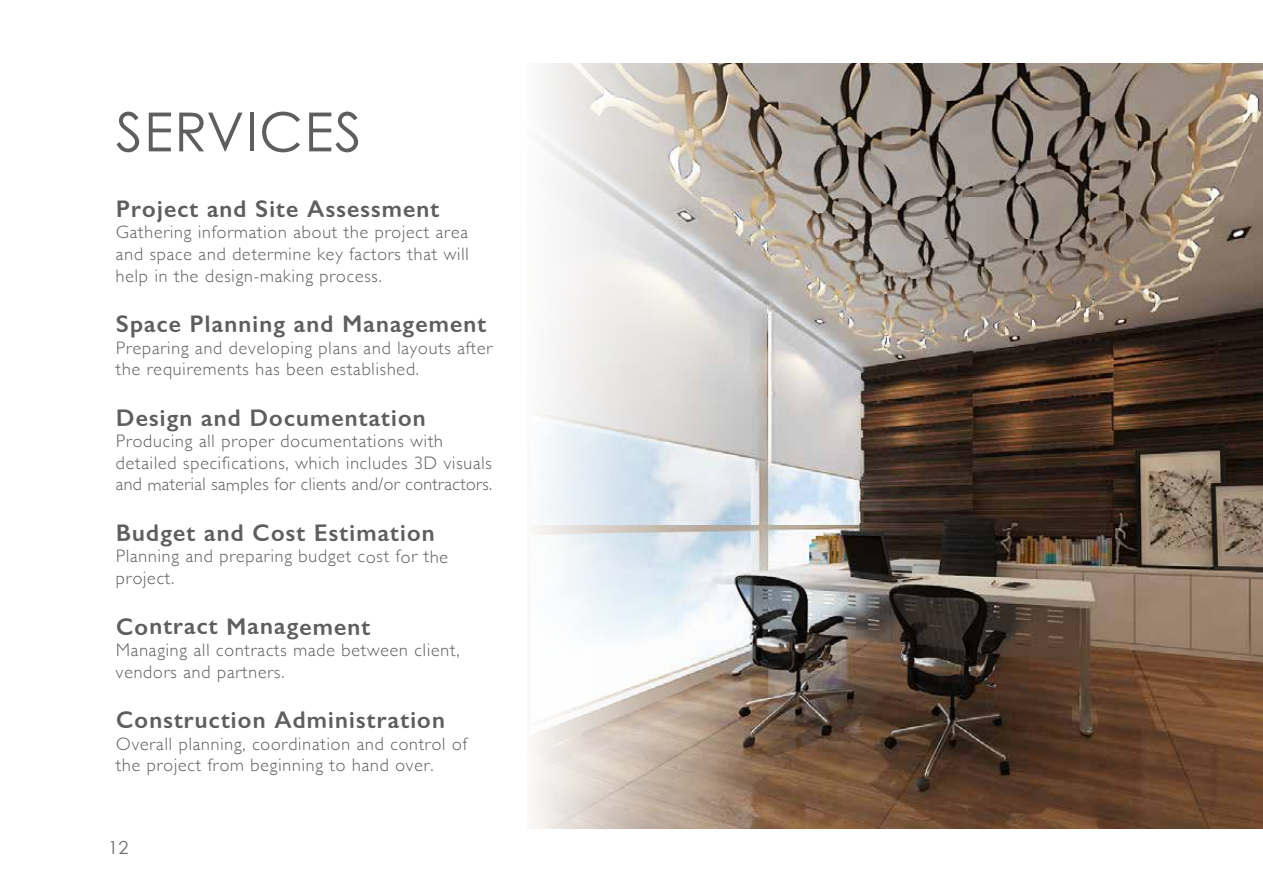
<style>
.page{position:relative;width:1263px;height:893px;background:#fff}
.page>*{position:absolute;margin:0;border:0;box-sizing:border-box;transform-origin:0 0}
.t1{font:54px "Century Gothic";letter-spacing:.025em;color:#5e5e5e}
.t2{font:600 24px "Gill Sans";color:#5e5e5e}
.t3{font:300 18px/21.5px "Gill Sans";color:#5e5e5e}
.t4{font:18px "Century Gothic";color:#706f6f}
</style>
<div class="page">
<img style="left:754px;top:64px;width:509px;height:764px">
<svg style="left:532px;top:64px;width:222px;height:764px"></svg>
<h1 class="t1" style="left:116px;top:99px;width:247px">SERVICES</h1>
<h2 class="t2" style="left:116px;top:197px;width:325px;rotate:-1deg">Project and Site Assessment</h2>
<p class="t3" style="left:115px;top:224px;width:355px;text-align:justify;rotate:-1deg">Gathering information about the project area and space and determine key factors that will help in the design-making process.</p>
<h2 class="t2" style="left:116px;top:312px;width:372px;rotate:-1deg">Space Planning and Management</h2>
<p class="t3" style="left:115px;top:340px;width:378px;rotate:-1deg">Preparing and developing plans and layouts after the requirements has been established.</p>
<h2 class="t2" style="left:116px;top:406px;width:311px;rotate:-1deg">Design and Documentation</h2>
<p class="t3" style="left:115px;top:432px;width:378px;line-height:21.9px;rotate:-1deg">Producing all proper documentations with detailed specifications, which includes 3D visuals and material samples for clients and/or contractors.</p>
<h2 class="t2" style="left:116px;top:521px;width:320px;rotate:-1deg">Budget and Cost Estimation</h2>
<p class="t3" style="left:115px;top:549px;width:334px;line-height:19.4px;rotate:-1deg">Planning and preparing budget cost for the project.</p>
<h2 class="t2" style="left:116px;top:614px;width:256px;rotate:-1deg">Contract Management</h2>
<p class="t3" style="left:115px;top:642px;width:345px;line-height:20.2px;rotate:-1deg">Managing all contracts made between client, vendors and partners.</p>
<h2 class="t2" style="left:116px;top:708px;width:330px;rotate:-1deg">Construction Administration</h2>
<p class="t3" style="left:115px;top:735px;width:353px;rotate:-1deg">Overall planning, coordination and control of the project from beginning to hand over.</p>
<p class="t4" style="left:108px;top:836px;width:22px">12</p>
</div>
